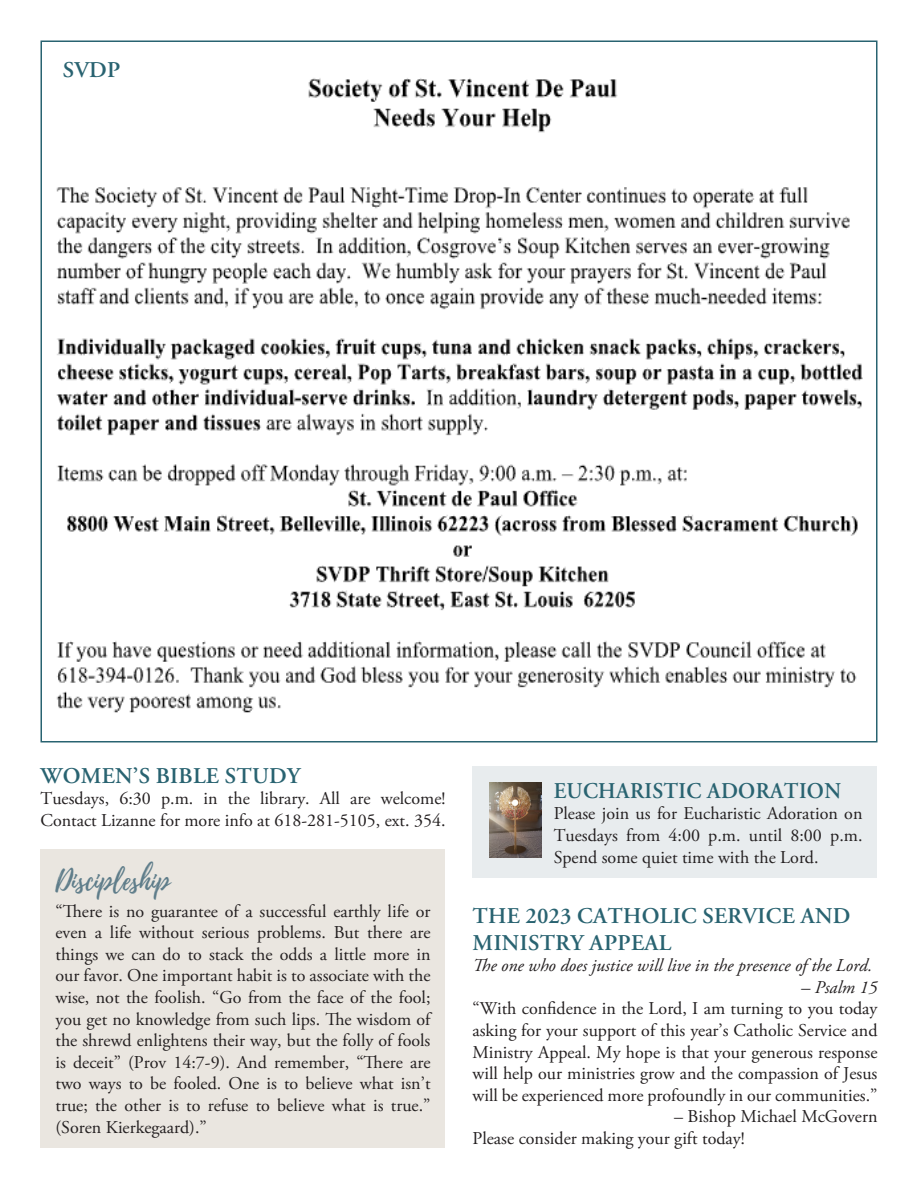
<style>
.page{position:relative;width:918px;height:1188px;background:#fff}
.page>*{position:absolute;margin:0;border:0;box-sizing:border-box;transform-origin:0 0}
.t1{font:27px "Playlist Script";color:#5f7d8a}
.t2{font:600 22.5px/27px "Adobe Garamond Pro";letter-spacing:.015em;color:#296371}
.t3{font:600 22.5px "Adobe Garamond Pro";letter-spacing:.015em;color:#296371;scale:.96 1}
.t4{font:18px/21.6px "Adobe Garamond Pro";color:#231f20;text-align:justify}
.t5{font:italic 18px "Adobe Garamond Pro";color:#231f20}
</style>
<div class="page">
<div style="left:472px;top:766px;width:406px;height:112px;background:#e8ecee"></div>
<img style="left:490px;top:783px;width:52px;height:74px">
<img style="left:56px;top:78px;width:807px;height:635px">
<div style="left:40px;top:849px;width:406px;height:299px;background:#eae6e0"></div>
<p class="t2" style="left:63px;top:57px;width:59px">SVDP</p>
<p class="t2" style="left:41px;top:762px;width:261px">WOMEN’S BIBLE STUDY</p>
<p class="t4" style="left:40px;top:789px;width:407px">Tuesdays, 6:30 p.m. in the library. All are welcome!<br>Contact Lizanne for more info at 618-281-5105, ext. 354.</p>
<p class="t1" style="left:56px;top:861px;width:116px">Discipleship</p>
<p class="t4" style="left:56px;top:901px;width:379px">“There is no guarantee of a successful earthly life or even a life without serious problems. But there are things we can do to stack the odds a little more in our favor. One important habit is to associate with the wise, not the foolish. “Go from the face of the fool; you get no knowledge from such lips. The wisdom of the shrewd enlightens their way, but the folly of fools is deceit” (Prov 14:7-9). And remember, “There are two ways to be fooled. One is to believe what isn’t true; the other is to refuse to believe what is true.” (Soren Kierkegaard).”</p>
<p class="t3" style="left:554px;top:778px;width:301px">EUCHARISTIC ADORATION</p>
<p class="t4" style="left:554px;top:804px;width:310px">Please join us for Eucharistic Adoration on Tuesdays from 4:00 p.m. until 8:00 p.m.<br>Spend some quiet time with the Lord.</p>
<p class="t2" style="left:473px;top:902px;width:379px">THE 2023 CATHOLIC SERVICE AND<br>MINISTRY APPEAL</p>
<p class="t5" style="left:472px;top:955px;width:401px">The one who does justice will live in the presence of the Lord.</p>
<p class="t5" style="left:801px;top:976px;width:78px">– Psalm 15</p>
<p class="t4" style="left:472px;top:999px;width:407px">“With confidence in the Lord, I am turning to you today asking for your support of this year’s Catholic Service and Ministry Appeal. My hope is that your generous response will help our ministries grow and the compassion of Jesus will be experienced more profoundly in our communities.”</p>
<p class="t4" style="left:674px;top:1107px;width:205px">– Bishop Michael McGovern</p>
<p class="t4" style="left:473px;top:1128px;width:274px">Please consider making your gift today!</p>
</div>
